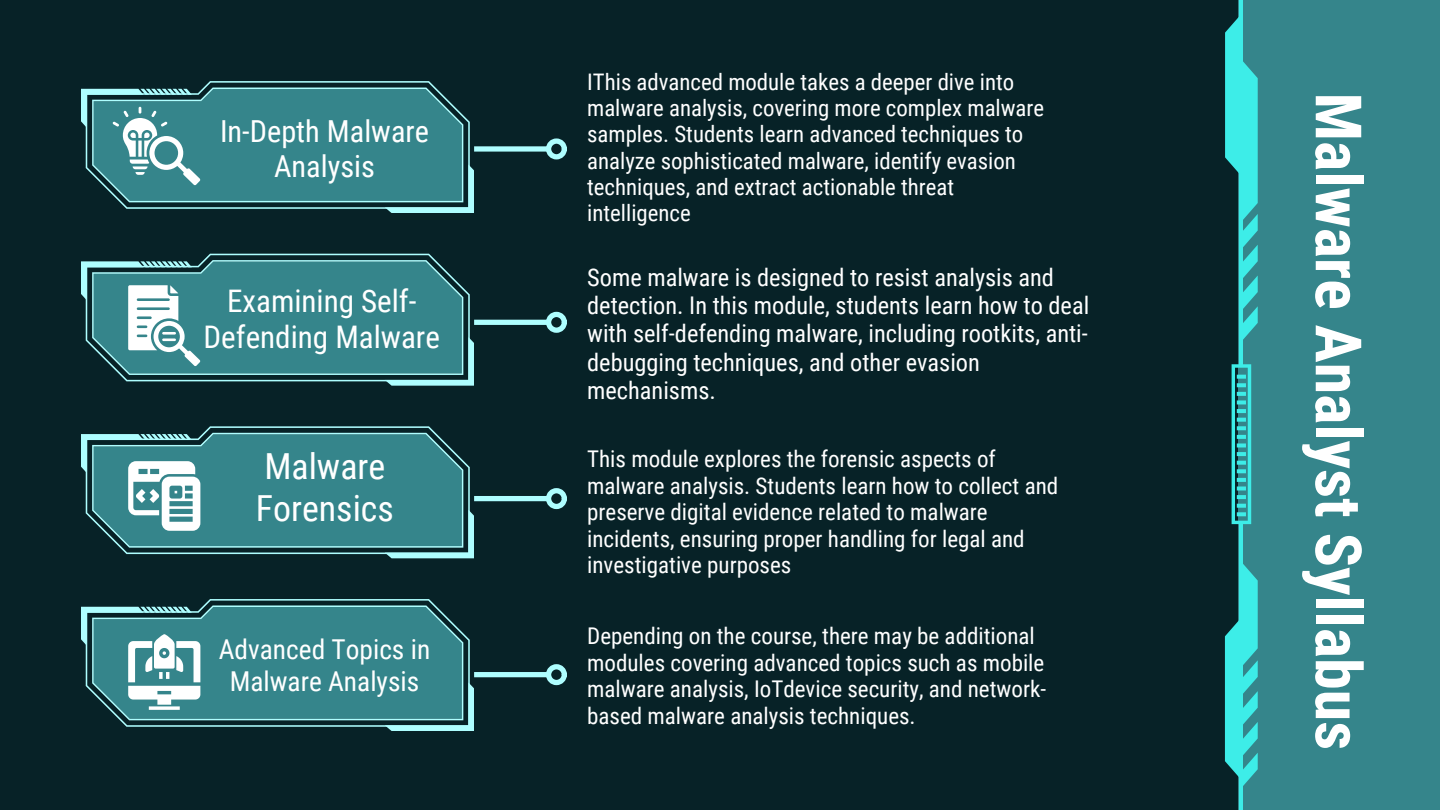
<style>
.page{position:relative;width:1440px;height:810px;background:#072227}
.page>*{position:absolute;margin:0;border:0;box-sizing:border-box;transform-origin:0 0}
.t1{font:700 64px "Roboto Condensed";color:#fff}
.t2{font:35.9px/41.8px "Roboto Condensed";color:#fff}
.t3{font:31.1px/36.2px "Roboto Condensed";color:#fff;text-align:center}
.t4{font:30.3px/35.3px "Roboto Condensed";color:#fff;text-align:center}
.t5{font:27.4px/31.8px "Roboto Condensed";color:#fff;text-align:center}
.t6{font:24.4px/28px "Roboto Condensed";color:#fff}
.t7{font:23.1px/26.5px "Roboto Condensed";color:#fff}
.t8{font:22.8px/26.3px "Roboto Condensed";color:#fff}
</style>
<div class="page">
<svg style="left:203px;top:81px;width:233px;height:7px"></svg>
<svg style="left:204px;top:254px;width:231px;height:6px"></svg>
<svg style="left:203px;top:426px;width:233px;height:7px"></svg>
<svg style="left:204px;top:599px;width:231px;height:6px"></svg>
<svg style="left:81px;top:88px;width:393px;height:125px;background:#3e8388"></svg>
<svg style="left:81px;top:260px;width:393px;height:126px;background:#42868b"></svg>
<svg style="left:81px;top:433px;width:393px;height:125px;background:#43878c"></svg>
<svg style="left:81px;top:605px;width:393px;height:126px;background:#42858b"></svg>
<div style="left:1238px;top:0;width:202px;height:810px;background:#35858b"></div>
<div style="left:474px;top:146px;width:73px;height:6px;background:#aefeff"></div>
<div style="left:546px;top:138px;width:21px;height:21px;border:5px solid #aefeff;border-radius:50%"></div>
<div style="left:474px;top:320px;width:73px;height:5px;background:#aefeff"></div>
<div style="left:546px;top:312px;width:21px;height:21px;border:5px solid #aefeff;border-radius:50%"></div>
<div style="left:474px;top:496px;width:73px;height:5px;background:#aefeff"></div>
<div style="left:546px;top:488px;width:21px;height:21px;border:5px solid #aefeff;border-radius:50%"></div>
<div style="left:474px;top:672px;width:73px;height:5px;background:#aefeff"></div>
<div style="left:546px;top:664px;width:21px;height:21px;border:5px solid #aefeff;border-radius:50%"></div>
<svg style="left:1225px;top:14px;width:33px;height:328px"></svg>
<svg style="left:1225px;top:562px;width:33px;height:226px"></svg>
<hr style="left:1240px;top:522px;width:3px;height:288px;background:#3dede8">
<hr style="left:1240px;top:0;width:3px;height:366px;background:#3dede8">
<svg style="left:1232px;top:364px;width:19px;height:160px"></svg>
<p class="t4" style="left:220px;top:114px;width:210px">In-Depth Malware<br>Analysis</p>
<p class="t3" style="left:204px;top:283px;width:238px">Examining Self-<br>Defending Malware</p>
<p class="t2" style="left:256px;top:446px;width:139px">Malware<br>Forensics</p>
<p class="t5" style="left:219px;top:634px;width:213px">Advanced Topics in<br>Malware Analysis</p>
<p class="t8" style="left:587px;top:69px;width:459px">IThis advanced module takes a deeper dive into malware analysis, covering more complex malware samples. Students learn advanced techniques to analyze sophisticated malware, identify evasion techniques, and extract actionable threat intelligence</p>
<p class="t6" style="left:587px;top:264px;width:504px">Some malware is designed to resist analysis and detection. In this module, students learn how to deal with self-defending malware, including rootkits, anti&shy;debugging techniques, and other evasion mechanisms.</p>
<p class="t7" style="left:587px;top:446px;width:473px">This module explores the forensic aspects of malware analysis. Students learn how to collect and preserve digital evidence related to malware incidents, ensuring proper handling for legal and investigative purposes</p>
<p class="t7" style="left:587px;top:623px;width:460px">Depending on the course, there may be additional modules covering advanced topics such as mobile malware analysis, IoTdevice security, and network&shy;based malware analysis techniques.</p>
<p class="t1" style="left:1375px;top:93px;width:659px;rotate:90deg">Malware Analyst Syllabus</p>
</div>
